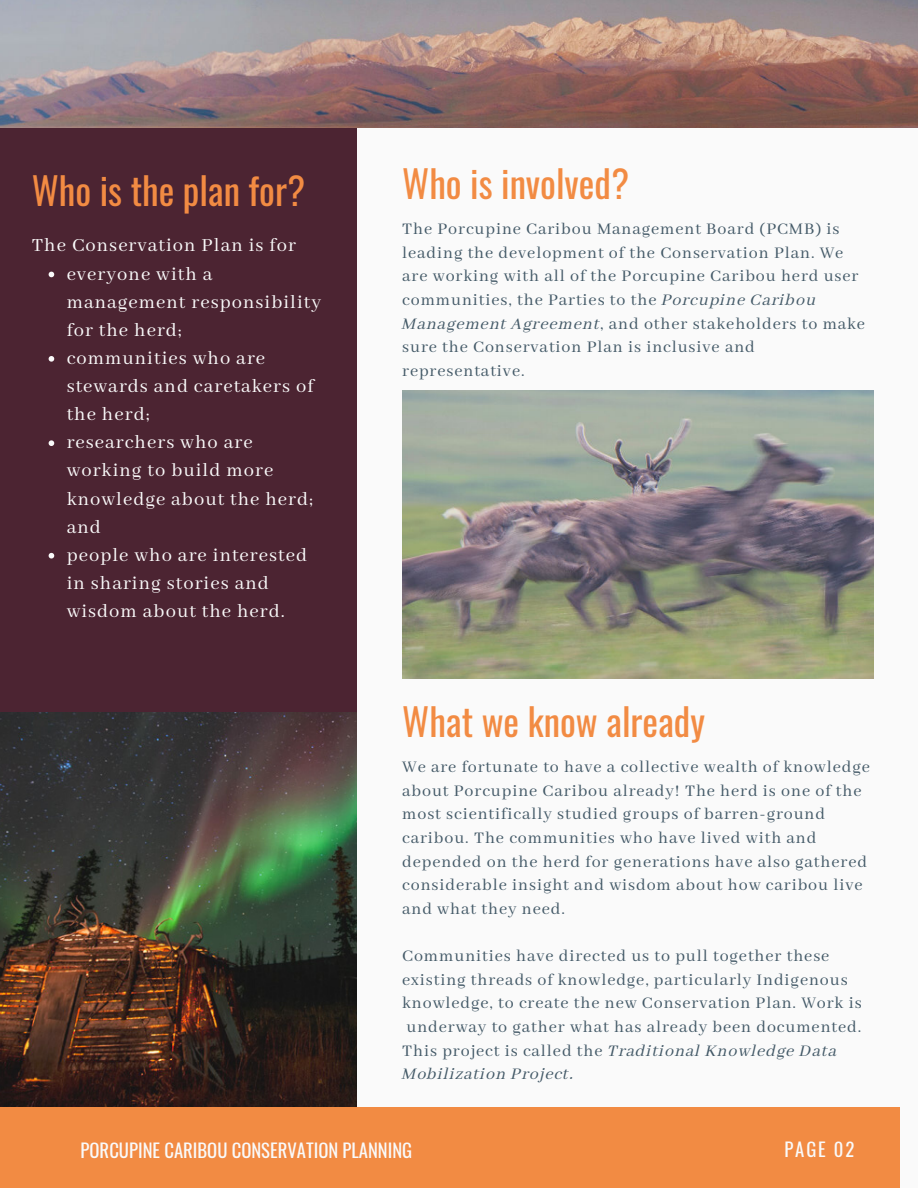
<style>
.page{position:relative;width:918px;height:1188px;background:#fafafa}
.page>*{position:absolute;margin:0;border:0;box-sizing:border-box;transform-origin:0 0}
.t1{font:37.2px "Oswald";color:#f28b43}
.t2{font:20.55px/28.2px "Abhaya Libre";letter-spacing:.05em;color:#fafafa}
.t3{font:18.6px "Oswald";color:#fafafa}
.t4{font:18px/23.7px "Abhaya Libre";letter-spacing:.05em;color:#435967}
.t5{font:18px/23.7px "CA Generated";letter-spacing:.05em;color:#435967}
.s1{font-family:"CA Generated"}
.s2{font-family:"Abhaya Libre"}
</style>
<div class="page">
<img style="left:0;top:712px;width:357px;height:395px">
<div style="left:0;top:127px;width:357px;height:585px;background:#4c2432"></div>
<div style="left:0;top:1107px;width:900px;height:81px;background:#f28b43"></div>
<img style="left:0;top:0;width:918px;height:127px">
<img style="left:403px;top:390px;width:471px;height:288px">
<svg style="left:49px;top:272px;width:5px;height:5px"></svg>
<svg style="left:49px;top:356px;width:5px;height:6px"></svg>
<svg style="left:49px;top:440px;width:5px;height:6px"></svg>
<svg style="left:49px;top:553px;width:5px;height:6px"></svg>
<h1 class="t1" style="left:32px;top:158px;width:275px">Who is the plan for?</h1>
<p class="t2" style="left:32px;top:232px;width:266px">The Conservation Plan is for</p>
<p class="t2" style="left:67px;top:260px;width:256px">everyone with a management responsibility for the herd;<br>communities who are stewards and caretakers of the herd;<br>researchers who are working to build more knowledge about the herd; and<br>people who are interested in sharing stories and wisdom about the herd.</p>
<h1 class="t1" style="left:402px;top:151px;width:228px">Who is involved?</h1>
<p class="t4" style="left:402px;top:218px;width:464px">The Porcupine Caribou Management Board (PCMB) is leading the development of the Conservation Plan. We are working with all of the Porcupine Caribou herd user communities, the Parties to the <span class="s1">Porcupine Caribou Management Agreement</span>, and other stakeholders to make sure the Conservation Plan is inclusive and representative.</p>
<h1 class="t1" style="left:402px;top:689px;width:304px">What we know already</h1>
<p class="t4" style="left:402px;top:756px;width:469px">We are fortunate to have a collective wealth of knowledge about Porcupine Caribou already! The herd is one of the most scientifically studied groups of barren-ground caribou. The communities who have lived with and depended on the herd for generations have also gathered considerable insight and wisdom about how caribou live and what they need.</p>
<p class="t4" style="left:402px;top:945px;width:461px">Communities have directed us to pull together these existing threads of knowledge, particularly Indigenous knowledge, to create the new Conservation Plan. Work is underway to gather what has already been documented.</p>
<p class="t5" style="left:402px;top:1039px;width:436px"><span class="s2">This project is called the</span> Traditional Knowledge Data<br>Mobilization Project.</p>
<p class="t3" style="left:81px;top:1134px;width:333px">PORCUPINE CARIBOU CONSERVATION PLANNING</p>
<p class="t3" style="left:784px;top:1133px;width:71px">PAGE 02</p>
</div>
